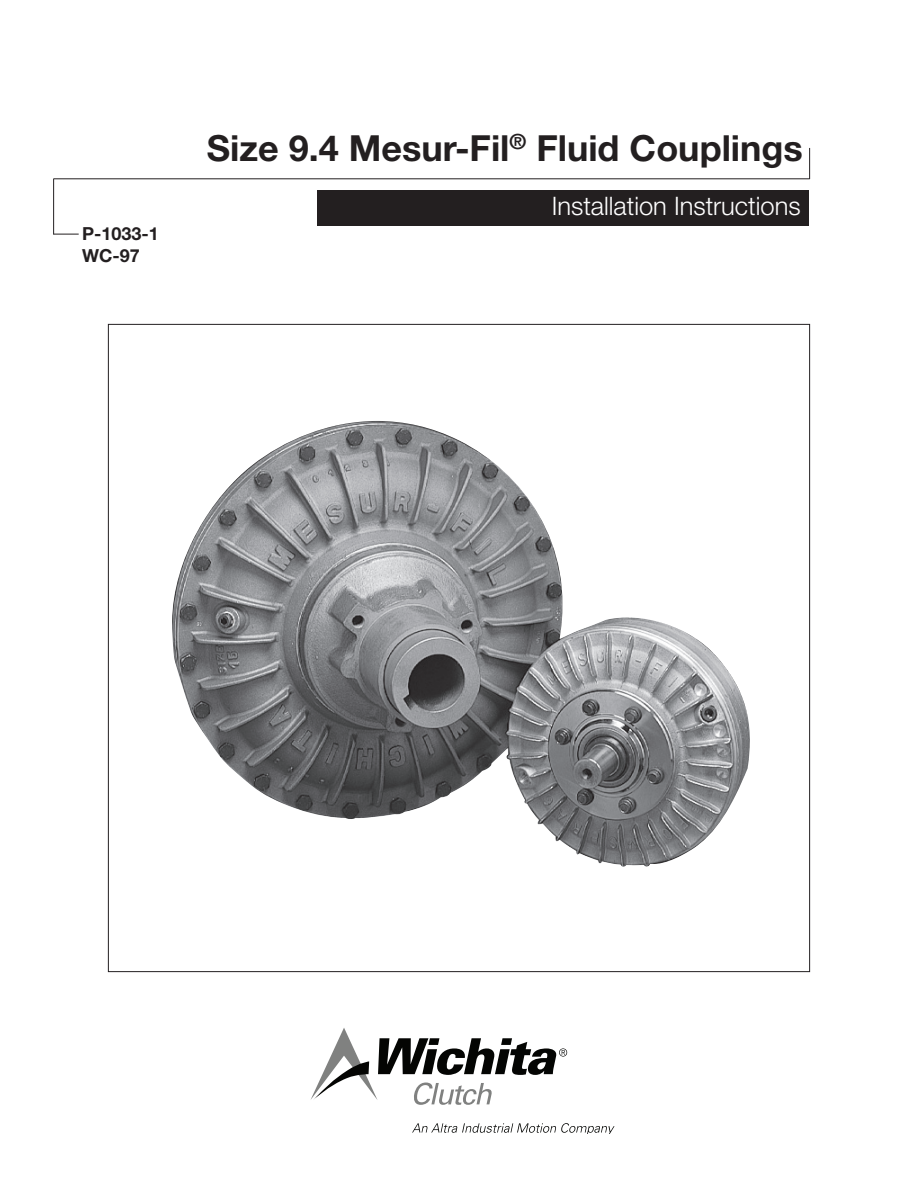
<style>
.page{position:relative;width:918px;height:1188px;background:#fff}
.page>*{position:absolute;margin:0;border:0;box-sizing:border-box;transform-origin:0 0}
.t1{font:700 36px "Helvetica Neue LT Std";color:#231f20}
.t2{font:300 25.5px "Helvetica Neue LT Std";color:#fff}
.t3{font:700 18px/21.6px "Helvetica Neue LT Std";color:#231f20}
</style>
<div class="page">
<div style="left:317px;top:190px;width:492px;height:36px;background:#231f20"></div>
<img style="left:172px;top:421px;width:578px;height:446px">
<svg style="left:412px;top:1123px;width:203px;height:11px"></svg>
<svg style="left:311px;top:1028px;width:256px;height:77px"></svg>
<hr style="left:809px;top:148px;width:1px;height:31px;background:#231f20">
<hr style="left:54px;top:178px;width:756px;height:1px;background:#231f20">
<hr style="left:53px;top:179px;width:1px;height:56px;background:#231f20">
<svg style="left:54px;top:234px;width:25px;height:1px"></svg>
<p class="t3" style="left:82px;top:222px;width:78px">P-1033-1<br>WC-97</p>
<p class="t1" style="left:207px;top:126px;width:597px">Size 9.4 Mesur-Fil<sup>®</sup> Fluid Couplings</p>
<p class="t2" style="left:552px;top:190px;width:250px">Installation Instructions</p>
</div>
